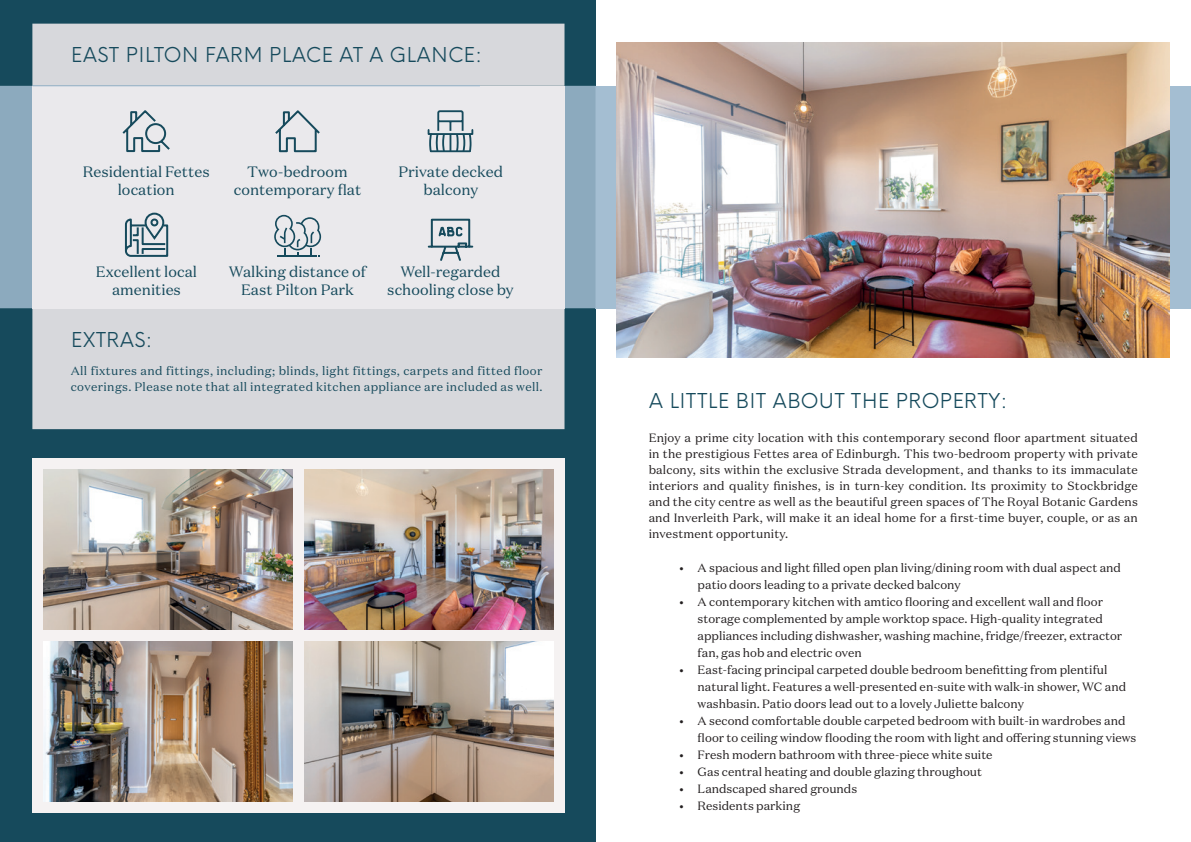
<style>
.page{position:relative;width:1191px;height:842px;background:#fff}
.page>*{position:absolute;margin:0;border:0;box-sizing:border-box;transform-origin:0 0}
.t1{font:20px "Coulters Neue Einstellung";letter-spacing:.01em;color:#164a5c}
.t2{font:15px/18px "Domaine Text";color:#164a5c;text-align:center}
.t3{font:12px/17px "Domaine Text";color:#231f20}
.t4{font:12px/16px "Domaine Text";letter-spacing:.03em;color:#164a5c}
</style>
<div class="page">
<div style="left:0;top:0;width:595px;height:842px;background:#164a5c"></div>
<img style="left:303px;top:641px;width:251px;height:161px">
<img style="left:43px;top:469px;width:250px;height:333px">
<img style="left:303px;top:469px;width:251px;height:161px">
<div style="left:293px;top:458px;width:10px;height:355px;background:#f5f2f2"></div>
<div style="left:32px;top:458px;width:11px;height:355px;background:#f5f2f2"></div>
<div style="left:554px;top:458px;width:10px;height:355px;background:#f5f2f2"></div>
<div style="left:32px;top:458px;width:532px;height:11px;background:#f5f2f2"></div>
<div style="left:32px;top:802px;width:532px;height:11px;background:#f5f2f2"></div>
<div style="left:32px;top:630px;width:532px;height:11px;background:#f5f2f2"></div>
<div style="left:595px;top:86px;width:596px;height:222px;background:#a4bed2"></div>
<div style="left:0;top:86px;width:595px;height:222px;background:#8caabe"></div>
<img style="left:617px;top:42px;width:552px;height:315px">
<div style="left:32px;top:24px;width:532px;height:405px;background:#d7d8dc"></div>
<div style="left:32px;top:86px;width:532px;height:222px;background:#eae9ec"></div>
<svg style="left:274px;top:215px;width:47px;height:42px"></svg>
<svg style="left:124px;top:212px;width:45px;height:45px"></svg>
<svg style="left:122px;top:110px;width:48px;height:43px"></svg>
<svg style="left:427px;top:218px;width:47px;height:43px"></svg>
<hr style="left:32px;top:85px;width:448px;height:1px;background:#9bb8ce">
<svg style="left:275px;top:110px;width:45px;height:43px"></svg>
<svg style="left:427px;top:110px;width:47px;height:43px"></svg>
<h1 class="t1" style="left:71px;top:37px;width:412px">EAST PILTON FARM PLACE AT A GLANCE:</h1>
<p class="t2" style="left:83px;top:162px;width:128px">Residential Fettes location</p>
<p class="t2" style="left:234px;top:163px;width:129px">Two-bedroom contemporary flat</p>
<p class="t2" style="left:398px;top:163px;width:106px">Private decked balcony</p>
<p class="t2" style="left:229px;top:263px;width:139px">Walking distance of<br>East Pilton Park</p>
<p class="t2" style="left:387px;top:263px;width:128px">Well-regarded schooling close by</p>
<p class="t2" style="left:96px;top:263px;width:103px">Excellent local amenities</p>
<h1 class="t1" style="left:71px;top:322px;width:83px">EXTRAS:</h1>
<p class="t4" style="left:71px;top:362px;width:473px">All fixtures and fittings, including; blinds, light fittings, carpets and fitted floor coverings. Please note that all integrated kitchen appliance are included as well.</p>
<h1 class="t1" style="left:649px;top:383px;width:360px">A LITTLE BIT ABOUT THE PROPERTY:</h1>
<p class="t3" style="left:648px;top:430px;width:491px;line-height:16px;text-align:justify">Enjoy a prime city location with this contemporary second floor apartment situated in the prestigious Fettes area of Edinburgh. This two-bedroom property with private balcony, sits within the exclusive Strada development, and thanks to its immaculate interiors and quality finishes, is in turn-key condition. Its proximity to Stockbridge and the city centre as well as the beautiful green spaces of The Royal Botanic Gardens and Inverleith Park, will make it an ideal home for a first-time buyer, couple, or as an investment opportunity.</p>
<p class="t3" style="left:697px;top:559px;width:425px;text-indent:-18px">• A spacious and light filled open plan living/dining room with dual aspect and patio doors leading to a private decked balcony</p>
<p class="t3" style="left:697px;top:593px;width:426px;text-indent:-18px">• A contemporary kitchen with amtico flooring and excellent wall and floor storage complemented by ample worktop space. High-quality integrated appliances including dishwasher, washing machine, fridge/freezer, extractor fan, gas hob and electric oven</p>
<p class="t3" style="left:697px;top:661px;width:430px;text-indent:-18px">• East-facing principal carpeted double bedroom benefitting from plentiful natural light. Features a well-presented en-suite with walk-in shower, WC and washbasin. Patio doors lead out to a lovely Juliette balcony</p>
<p class="t3" style="left:697px;top:712px;width:440px;text-indent:-18px">• A second comfortable double carpeted bedroom with built-in wardrobes and floor to ceiling window flooding the room with light and offering stunning views</p>
<p class="t3" style="left:679px;top:746px;width:314px">• Fresh modern bathroom with three-piece white suite</p>
<p class="t3" style="left:679px;top:763px;width:304px">• Gas central heating and double glazing throughout</p>
<p class="t3" style="left:679px;top:780px;width:179px">• Landscaped shared grounds</p>
<p class="t3" style="left:679px;top:797px;width:122px">• Residents parking</p>
</div>
